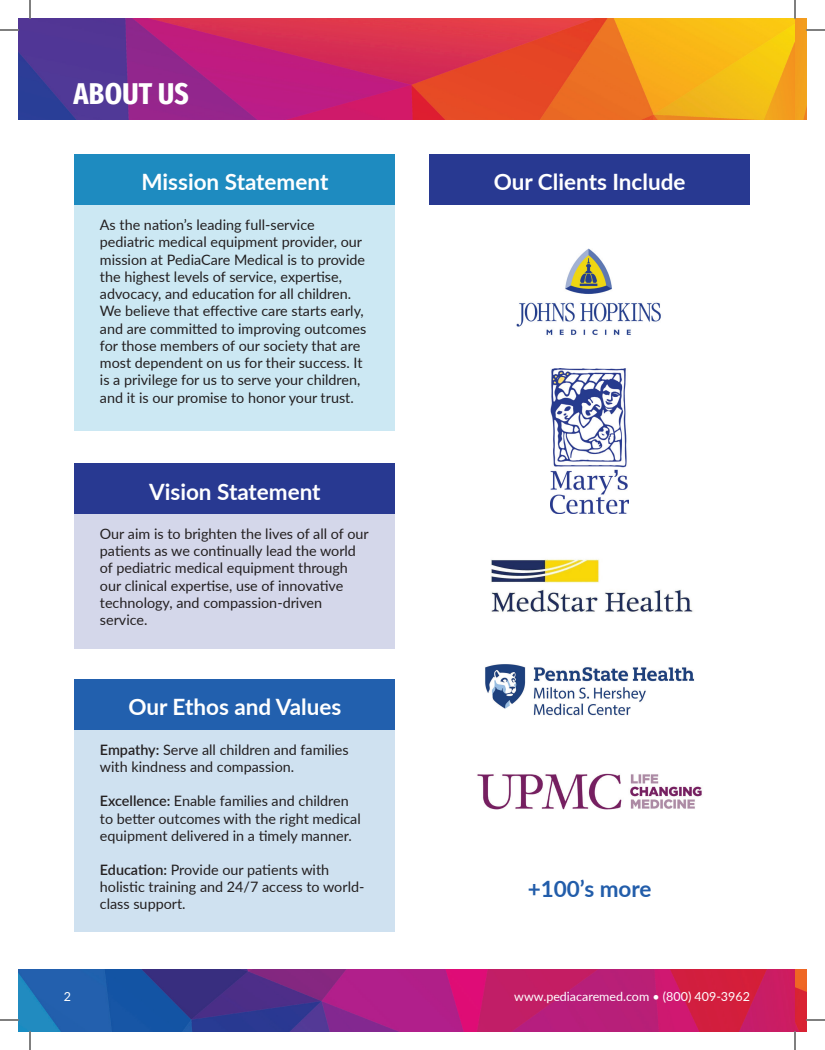
<style>
.page{position:relative;width:825px;height:1050px;background:#fff}
.page>*{position:absolute;margin:0;border:0;box-sizing:border-box;transform-origin:0 0}
.t1{font:700 30px "Fira Sans Compressed";letter-spacing:.01em;color:#fff}
.t2{font:700 22.5px "Lato";color:#fff}
.t3{font:700 22.5px "Lato";color:#225daa}
.t4{font:14.38px/17.2px "Lato";color:#231f20}
.t5{font:12.5px "Lato";color:#fff}
.s1{font-weight:600}
</style>
<div class="page">
<div style="left:429px;top:154px;width:321px;height:50px;background:#283991"></div>
<div style="left:75px;top:463px;width:320px;height:186px;background:#d4d7ea"></div>
<div style="left:75px;top:154px;width:320px;height:276px;background:#cce8f3"></div>
<div style="left:75px;top:679px;width:320px;height:252px;background:#cfe1f0"></div>
<div style="left:75px;top:154px;width:320px;height:50px;background:#1e8bc0"></div>
<div style="left:75px;top:463px;width:320px;height:51px;background:#283991"></div>
<div style="left:75px;top:679px;width:320px;height:50px;background:#2260ae"></div>
<img style="left:19px;top:969px;width:787px;height:62px">
<img style="left:19px;top:19px;width:787px;height:101px">
<img style="left:491px;top:559px;width:202px;height:53px">
<img style="left:485px;top:664px;width:210px;height:52px">
<img style="left:516px;top:248px;width:145px;height:87px">
<img style="left:551px;top:368px;width:78px;height:145px">
<img style="left:477px;top:773px;width:225px;height:37px">
<svg style="left:0;top:29px;width:19px;height:2px"></svg>
<svg style="left:806px;top:29px;width:19px;height:2px"></svg>
<svg style="left:0;top:1019px;width:19px;height:2px"></svg>
<svg style="left:806px;top:1019px;width:19px;height:2px"></svg>
<svg style="left:29px;top:0;width:2px;height:19px"></svg>
<svg style="left:29px;top:1031px;width:2px;height:19px"></svg>
<svg style="left:794px;top:0;width:2px;height:19px"></svg>
<svg style="left:794px;top:1031px;width:2px;height:19px"></svg>
<h1 class="t1" style="left:74px;top:69px;width:117px">ABOUT US</h1>
<h2 class="t2" style="left:141px;top:165px;width:188px">Mission Statement</h2>
<p class="t4" style="left:100px;top:216px;width:268px">As the nation’s leading full-service pediatric medical equipment provider, our mission at PediaCare Medical is to provide the highest levels of service, expertise, advocacy, and education for all children.<br>We believe that effective care starts early, and are committed to improving outcomes for those members of our society that are most dependent on us for their success. It is a privilege for us to serve your children, and it is our promise to honor your trust.</p>
<h2 class="t2" style="left:149px;top:475px;width:173px">Vision Statement</h2>
<p class="t4" style="left:100px;top:525px;width:270px">Our aim is to brighten the lives of all of our patients as we continually lead the world of pediatric medical equipment through our clinical expertise, use of innovative technology, and compassion-driven service.</p>
<h2 class="t2" style="left:128px;top:690px;width:214px">Our Ethos and Values</h2>
<p class="t4" style="left:100px;top:740px;width:250px"><span class="s1">Empathy:</span> Serve all children and families with kindness and compassion.</p>
<p class="t4" style="left:100px;top:792px;width:262px"><span class="s1">Excellence:</span> Enable families and children to better outcomes with the right medical equipment delivered in a timely manner.</p>
<p class="t4" style="left:100px;top:860px;width:266px"><span class="s1">Education:</span> Provide our patients with holistic training and 24/7 access to world&shy;class support.</p>
<h2 class="t2" style="left:494px;top:165px;width:193px">Our Clients Include</h2>
<h2 class="t3" style="left:528px;top:872px;width:125px">+100’s more</h2>
<p class="t5" style="left:64px;top:987px;width:9px">2</p>
<p class="t5" style="left:514px;top:987px;width:237px">www.pediacaremed.com • (800) 409-3962</p>
</div>
